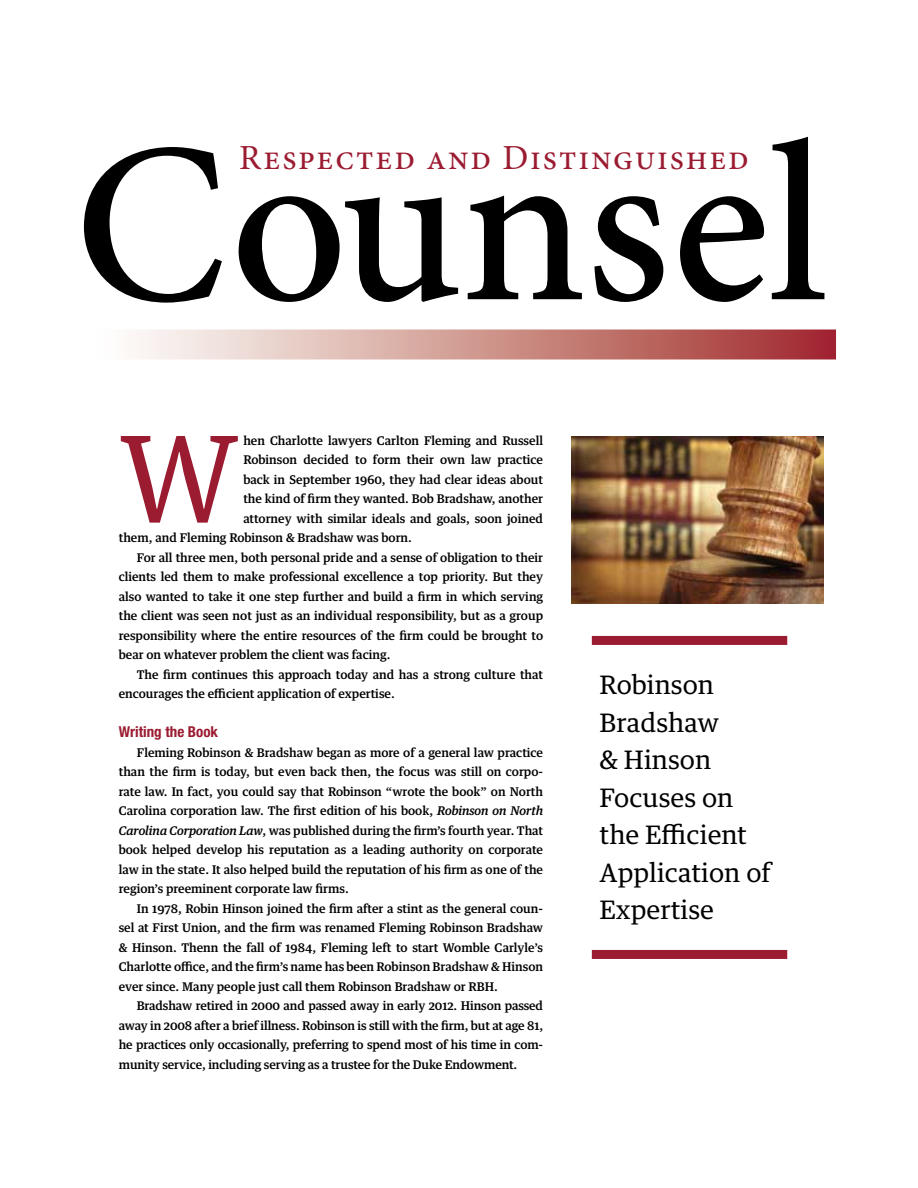
<style>
.page{position:relative;width:918px;height:1188px;background:#fff}
.page>*{position:absolute;margin:0;border:0;box-sizing:border-box;transform-origin:0 0}
.t1{font:500 228.9px "Minion Pro";color:#000}
.t2{font:120.15px "Guardian Text Egyp";color:#9b1b31}
.t3{font:35.25px "Minion Pro";letter-spacing:.05em;color:#9b1b31}
.t4{font:25.5px/37.5px "Guardian Text Egyp";color:#000}
.t5{font:700 condensed 15px "Helvetica Neue";color:#9b1b31}
.t6{font:500 12px/19.5px "Guardian Text Egyp";color:#000;text-align:justify}
.s1{font-style:italic}
</style>
<div class="page">
<div style="left:592px;top:950px;width:195px;height:9px;background:#9b1b31"></div>
<div style="left:592px;top:636px;width:195px;height:9px;background:#9b1b31"></div>
<div style="left:92px;top:329px;width:744px;height:30px;background:linear-gradient(to right,#fff,#a12c2a)"></div>
<img style="left:571px;top:436px;width:252px;height:168px">
<h1 class="t1" style="left:74px;top:71px;width:755px">Counsel</h1>
<h3 class="t3" style="left:239px;top:134px;width:511px">Respected and Distinguished</h3>
<h2 class="t2" style="left:119px;top:379px;width:123px">W</h2>
<p class="t6" style="left:243px;top:429px;width:301px">hen Charlotte lawyers Carlton Fleming and Russell</p>
<p class="t6" style="left:243px;top:449px;width:301px">Robinson decided to form their own law practice</p>
<p class="t6" style="left:243px;top:468px;width:301px">back in September 1960, they had clear ideas about</p>
<p class="t6" style="left:243px;top:488px;width:301px">the kind of firm they wanted. Bob Bradshaw, another</p>
<p class="t6" style="left:243px;top:507px;width:301px">attorney with similar ideals and goals, soon joined</p>
<p class="t6" style="left:119px;top:527px;width:295px">them, and Fleming Robinson &amp; Bradshaw was born.</p>
<p class="t6" style="left:137px;top:546px;width:408px">For all three men, both personal pride and a sense of obligation to their</p>
<p class="t6" style="left:119px;top:566px;width:426px">clients led them to make professional excellence a top priority. But they</p>
<p class="t6" style="left:119px;top:585px;width:426px">also wanted to take it one step further and build a firm in which serving</p>
<p class="t6" style="left:119px;top:605px;width:426px">the client was seen not just as an individual responsibility, but as a group</p>
<p class="t6" style="left:119px;top:624px;width:426px">responsibility where the entire resources of the firm could be brought to</p>
<p class="t6" style="left:119px;top:644px;width:273px">bear on whatever problem the client was facing.</p>
<p class="t6" style="left:137px;top:663px;width:408px">The firm continues this approach today and has a strong culture that</p>
<p class="t6" style="left:119px;top:683px;width:278px">encourages the efficient application of expertise.</p>
<p class="t5" style="left:119px;top:723px;width:101px">Writing the Book</p>
<p class="t6" style="left:119px;top:741px;width:426px;text-indent:18px">Fleming Robinson &amp; Bradshaw began as more of a general law practice than the firm is today, but even back then, the focus was still on corpo&shy;rate law. In fact, you could say that Robinson “wrote the book” on North Carolina corporation law. The first edition of his book, <span class="s1">Robinson on North Carolina Corporation Law</span>, was published during the firm’s fourth year. That book helped develop his reputation as a leading authority on corporate law in the state. It also helped build the reputation of his firm as one of the region’s preeminent corporate law firms.</p>
<p class="t6" style="left:119px;top:897px;width:426px;text-indent:18px">In 1978, Robin Hinson joined the firm after a stint as the general coun&shy;sel at First Union, and the firm was renamed Fleming Robinson Bradshaw &amp; Hinson. Thenn the fall of 1984, Fleming left to start Womble Carlyle’s Charlotte office, and the firm’s name has been Robinson Bradshaw &amp; Hinson ever since. Many people just call them Robinson Bradshaw or RBH.</p>
<p class="t6" style="left:119px;top:995px;width:426px;text-indent:18px">Bradshaw retired in 2000 and passed away in early 2012. Hinson passed away in 2008 after a brief illness. Robinson is still with the firm, but at age 81, he practices only occasionally, preferring to spend most of his time in com&shy;munity service, including serving as a trustee for the Duke Endowment.</p>
<h3 class="t4" style="left:600px;top:664px;width:173px">Robinson<br>Bradshaw<br>&amp; Hinson<br>Focuses on the Efficient<br>Application of<br>Expertise</h3>
</div>
